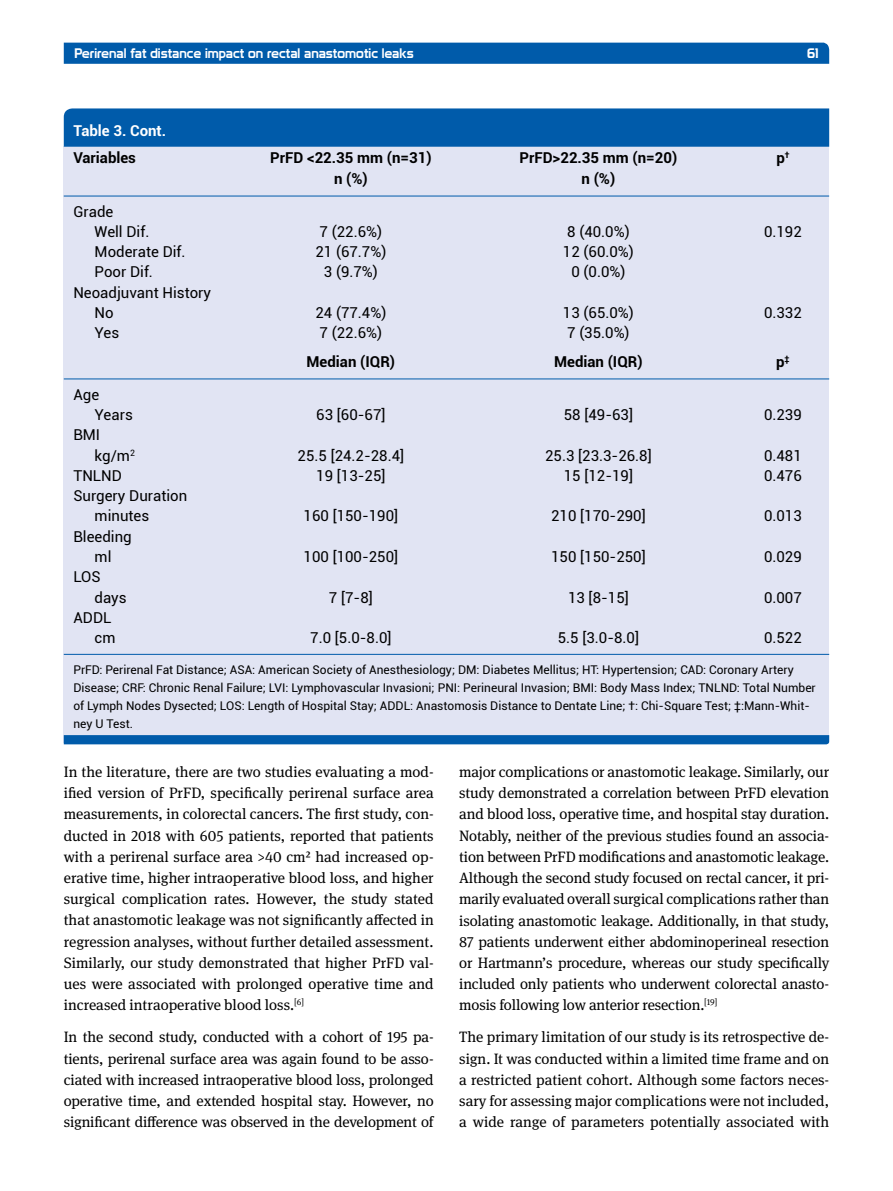
<style>
.page{position:relative;width:893px;height:1191px;background:#fff}
.page>*{position:absolute;margin:0;border:0;box-sizing:border-box;transform-origin:0 0}
.t1{font:15px/21.1px "DG Meta Serif Science";letter-spacing:-.01em;color:#000;text-align:justify}
.t2{font:15px/20.2px "Roboto";color:#000}
.t3{font:700 15px "Roboto";color:#000}
.t4{font:700 15px "Roboto";color:#fff}
.t5{font:13.5px "Prototype";color:#fff}
.t6{font:12px/18px "Roboto";color:#000}
</style>
<div class="page">
<div style="left:64px;top:43px;width:765px;height:21px;background:#005baa"></div>
<div style="left:64px;top:146px;width:765px;height:596px;background:#e1e4f3"></div>
<div style="left:64px;top:108px;width:765px;height:39px;background:#005baa"></div>
<svg style="left:64px;top:735px;width:765px;height:9px;background:#035caa"></svg>
<hr style="left:64px;top:196px;width:765px;height:1px;background:#005baa">
<hr style="left:64px;top:378px;width:765px;height:1px;background:#005baa">
<hr style="left:64px;top:654px;width:765px;height:1px;background:#005baa">
<p class="t5" style="left:74px;top:45px;width:341px">Perirenal fat distance impact on rectal anastomotic leaks</p>
<p class="t5" style="left:807px;top:45px;width:13px">61</p>
<p class="t4" style="left:73px;top:120px;width:94px">Table 3. Cont.</p>
<p class="t3" style="left:73px;top:147px;width:64px">Variables</p>
<p class="t3" style="left:270px;top:147px;width:163px">PrFD &lt;22.35 mm (n=31)</p>
<p class="t3" style="left:519px;top:147px;width:159px">PrFD&gt;22.35 mm (n=20)</p>
<p class="t3" style="left:776px;top:147px;width:15px">p<sup>†</sup></p>
<p class="t3" style="left:334px;top:168px;width:35px">n (%)</p>
<p class="t3" style="left:582px;top:168px;width:35px">n (%)</p>
<p class="t2" style="left:95px;top:200px;width:56px;text-indent:-21px">Grade<br>Well Dif.</p>
<p class="t2" style="left:320px;top:221px;width:64px">7 (22.6%)</p>
<p class="t2" style="left:567px;top:221px;width:64px">8 (40.0%)</p>
<p class="t2" style="left:764px;top:221px;width:39px">0.192</p>
<p class="t2" style="left:95px;top:241px;width:92px">Moderate Dif.</p>
<p class="t2" style="left:315px;top:241px;width:72px">21 (67.7%)</p>
<p class="t2" style="left:563px;top:241px;width:72px">12 (60.0%)</p>
<p class="t2" style="left:95px;top:261px;width:60px">Poor Dif.</p>
<p class="t2" style="left:324px;top:261px;width:56px">3 (9.7%)</p>
<p class="t2" style="left:571px;top:261px;width:56px">0 (0.0%)</p>
<p class="t2" style="left:95px;top:281px;width:118px;text-indent:-21px">Neoadjuvant History<br>No</p>
<p class="t2" style="left:315px;top:302px;width:72px">24 (77.4%)</p>
<p class="t2" style="left:563px;top:302px;width:72px">13 (65.0%)</p>
<p class="t2" style="left:764px;top:302px;width:39px">0.332</p>
<p class="t2" style="left:95px;top:322px;width:26px">Yes</p>
<p class="t2" style="left:320px;top:322px;width:64px">7 (22.6%)</p>
<p class="t2" style="left:567px;top:322px;width:64px">7 (35.0%)</p>
<p class="t3" style="left:307px;top:351px;width:90px">Median (IQR)</p>
<p class="t3" style="left:554px;top:351px;width:90px">Median (IQR)</p>
<p class="t3" style="left:776px;top:351px;width:15px">p<sup>‡</sup></p>
<p class="t2" style="left:95px;top:384px;width:40px;text-indent:-21px">Age<br>Years</p>
<p class="t2" style="left:316px;top:404px;width:71px">63 [60-67]</p>
<p class="t2" style="left:564px;top:404px;width:71px">58 [49-63]</p>
<p class="t2" style="left:764px;top:404px;width:39px">0.239</p>
<p class="t2" style="left:95px;top:424px;width:42px;text-indent:-21px">BMI kg/m<sup>2</sup></p>
<p class="t2" style="left:298px;top:445px;width:108px">25.5 [24.2-28.4]</p>
<p class="t2" style="left:545px;top:445px;width:108px">25.3 [23.3-26.8]</p>
<p class="t2" style="left:764px;top:445px;width:39px">0.481</p>
<p class="t2" style="left:73px;top:465px;width:50px">TNLND</p>
<p class="t2" style="left:316px;top:465px;width:71px">19 [13-25]</p>
<p class="t2" style="left:564px;top:465px;width:71px">15 [12-19]</p>
<p class="t2" style="left:764px;top:465px;width:39px">0.476</p>
<p class="t2" style="left:95px;top:485px;width:94px;text-indent:-21px">Surgery Duration minutes</p>
<p class="t2" style="left:304px;top:505px;width:96px">160 [150-190]</p>
<p class="t2" style="left:551px;top:505px;width:96px">210 [170-290]</p>
<p class="t2" style="left:764px;top:505px;width:39px">0.013</p>
<p class="t2" style="left:73px;top:526px;width:60px;text-align:center">Bleeding ml</p>
<p class="t2" style="left:95px;top:566px;width:34px;text-indent:-21px">LOS days</p>
<p class="t2" style="left:304px;top:546px;width:96px">100 [100-250]</p>
<p class="t2" style="left:551px;top:546px;width:96px">150 [150-250]</p>
<p class="t2" style="left:764px;top:546px;width:39px">0.029</p>
<p class="t2" style="left:329px;top:586px;width:45px">7 [7-8]</p>
<p class="t2" style="left:568px;top:586px;width:62px">13 [8-15]</p>
<p class="t2" style="left:764px;top:586px;width:39px">0.007</p>
<p class="t2" style="left:73px;top:607px;width:44px;text-align:right">ADDL cm</p>
<p class="t2" style="left:310px;top:627px;width:83px">7.0 [5.0-8.0]</p>
<p class="t2" style="left:558px;top:627px;width:83px">5.5 [3.0-8.0]</p>
<p class="t2" style="left:764px;top:627px;width:39px">0.522</p>
<p class="t6" style="left:73px;top:660px;width:744px">PrFD: Perirenal Fat Distance; ASA: American Society of Anesthesiology; DM: Diabetes Mellitus; HT: Hypertension; CAD: Coronary Artery Disease; CRF: Chronic Renal Failure; LVI: Lymphovascular Invasioni; PNI: Perineural Invasion; BMI: Body Mass Index; TNLND: Total Number of Lymph Nodes Dysected; LOS: Length of Hospital Stay; ADDL: Anastomosis Distance to Dentate Line; †: Chi-Square Test; ‡:Mann-Whit&shy;ney U Test.</p>
<p class="t1" style="left:64px;top:761px;width:371px">In the literature, there are two studies evaluating a mod&shy;ified version of PrFD, specifically perirenal surface area measurements, in colorectal cancers. The first study, con&shy;ducted in 2018 with 605 patients, reported that patients with a perirenal surface area &gt;40 cm² had increased op&shy;erative time, higher intraoperative blood loss, and higher surgical complication rates. However, the study stated that anastomotic leakage was not significantly affected in regression analyses, without further detailed assessment.<br>Similarly, our study demonstrated that higher PrFD val&shy;ues were associated with prolonged operative time and increased intraoperative blood loss.<sup>[6]</sup></p>
<p class="t1" style="left:64px;top:1026px;width:371px">In the second study, conducted with a cohort of 195 pa&shy;tients, perirenal surface area was again found to be asso&shy;ciated with increased intraoperative blood loss, prolonged operative time, and extended hospital stay. However, no significant difference was observed in the development of</p>
<p class="t1" style="left:459px;top:761px;width:371px">major complications or anastomotic leakage. Similarly, our study demonstrated a correlation between PrFD elevation and blood loss, operative time, and hospital stay duration.<br>Notably, neither of the previous studies found an associa&shy;tion between PrFD modifications and anastomotic leakage.<br>Although the second study focused on rectal cancer, it pri&shy;marily evaluated overall surgical complications rather than isolating anastomotic leakage. Additionally, in that study, 87 patients underwent either abdominoperineal resection or Hartmann’s procedure, whereas our study specifically included only patients who underwent colorectal anasto&shy;mosis following low anterior resection.<sup>[19]</sup></p>
<p class="t1" style="left:459px;top:1026px;width:371px">The primary limitation of our study is its retrospective de&shy;sign. It was conducted within a limited time frame and on a restricted patient cohort. Although some factors neces&shy;sary for assessing major complications were not included, a wide range of parameters potentially associated with</p>
</div>
